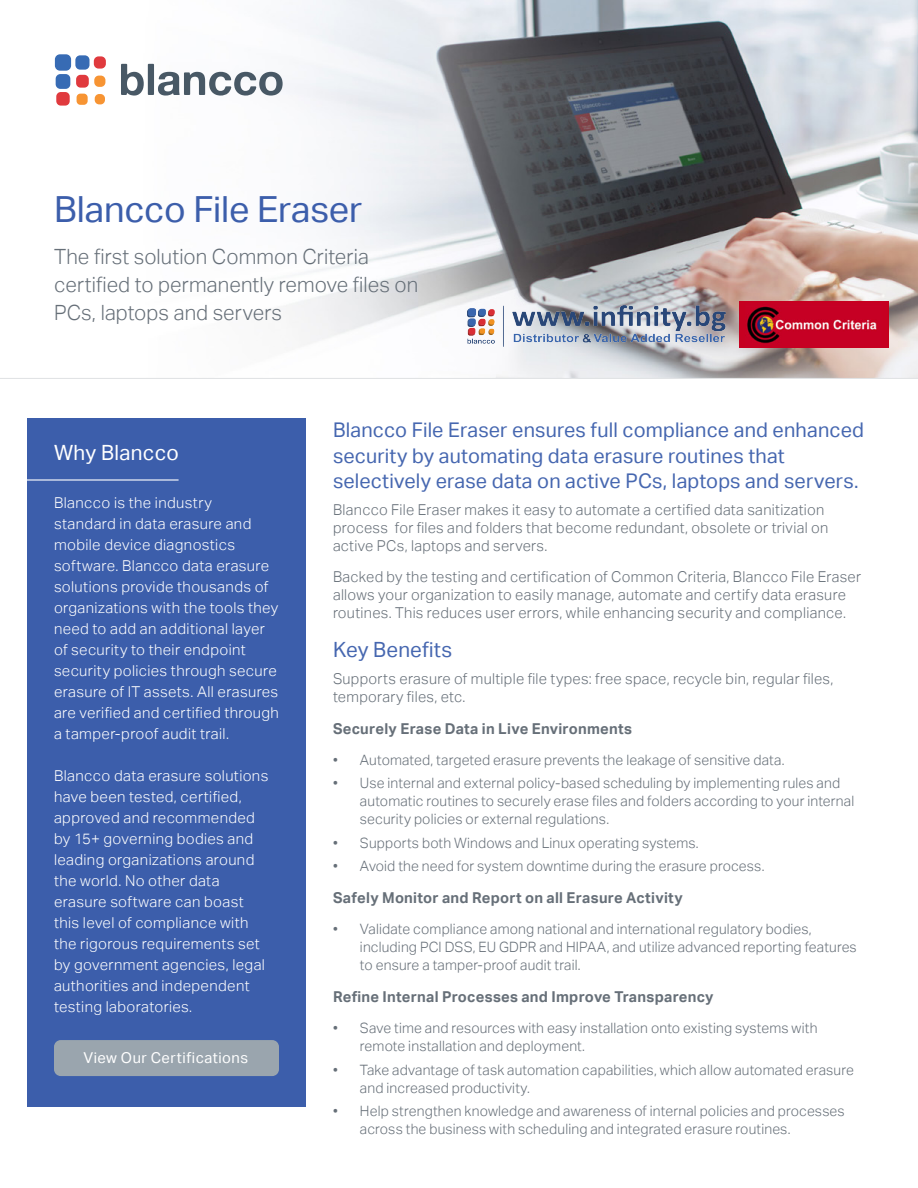
<style>
.page{position:relative;width:918px;height:1188px;background:#fff}
.page>*{position:absolute;margin:0;border:0;box-sizing:border-box;transform-origin:0 0}
.t1{font:36px "Aktiv Grotesk";letter-spacing:-.005em;color:#3c5eab}
.t2{font:300 21px/28.5px "Aktiv Grotesk";letter-spacing:.005em;color:#666f78}
.t3{font:21px "Aktiv Grotesk";letter-spacing:.01em;color:#4667b0}
.t4{font:21px "Aktiv Grotesk";letter-spacing:.015em;color:#fff}
.t5{font:20.25px/25.5px "Aktiv Grotesk";letter-spacing:.01em;color:#4667b0}
.t6{font:300 15px/21px "Aktiv Grotesk";letter-spacing:.025em;color:#fff}
.t7{font:300 15px/18px "Aktiv Grotesk";letter-spacing:.02em;color:#666f78}
.t8{font:700 15px "Aktiv Grotesk";letter-spacing:.02em;color:#666f78}
.t9{font:15px "Aktiv Grotesk";letter-spacing:.035em;color:#fff}
.t10{font:300 14.25px/18px "Aktiv Grotesk";letter-spacing:.01em;color:#666f78}
</style>
<div class="page">
<div style="left:27px;top:418px;width:279px;height:689px;background:#3c5eab"></div>
<hr style="left:27px;top:479px;width:152px;height:2px;background:#fff">
<div style="left:54px;top:1040px;width:225px;height:36px;background:#9aa5ae;border-radius:7px"></div>
<img style="left:54px;top:0;width:864px;height:378px">
<img style="left:740px;top:302px;width:149px;height:46px">
<div style="left:77px;top:94px;width:11px;height:11px;background:#f79433;border-radius:4px"></div>
<div style="left:95px;top:94px;width:10px;height:10px;background:#f79433;border-radius:5px"></div>
<div style="left:94px;top:76px;width:11px;height:11px;background:#f79433;border-radius:5px"></div>
<div style="left:56px;top:74px;width:14px;height:15px;background:#376bb4;border-radius:5px"></div>
<div style="left:55px;top:54px;width:16px;height:17px;background:#376bb4;border-radius:5px"></div>
<div style="left:75px;top:55px;width:15px;height:15px;background:#376bb4;border-radius:5px"></div>
<div style="left:56px;top:92px;width:14px;height:14px;background:#e03a3e;border-radius:4px"></div>
<div style="left:76px;top:75px;width:13px;height:13px;background:#e03a3e;border-radius:4px"></div>
<div style="left:94px;top:56px;width:12px;height:13px;background:#e03a3e;border-radius:5px"></div>
<svg style="left:121px;top:64px;width:23px;height:32px"></svg>
<div style="left:148px;top:64px;width:6px;height:31px;background:#485865"></div>
<svg style="left:158px;top:72px;width:125px;height:24px"></svg>
<hr style="left:0;top:378px;width:918px;height:1px;background:#dfe1e3">
<img style="left:467px;top:306px;width:259px;height:41px">
<h1 class="t1" style="left:54px;top:188px;width:310px">Blancco File Eraser</h1>
<h2 class="t2" style="left:54px;top:242px;width:366px">The first solution Common Criteria certified to permanently remove files on<br>PCs, laptops and servers</h2>
<h2 class="t4" style="left:54px;top:441px;width:126px">Why Blancco</h2>
<p class="t6" style="left:54px;top:493px;width:226px">Blancco is the industry<br>standard in data erasure and mobile device diagnostics software. Blancco data erasure solutions provide thousands of organizations with the tools they need to add an additional layer of security to their endpoint security policies through secure erasure of IT assets. All erasures are verified and certified through a tamper-proof audit trail.</p>
<p class="t6" style="left:54px;top:765px;width:216px">Blancco data erasure solutions have been tested, certified, approved and recommended by 15+ governing bodies and leading organizations around the world. No other data erasure software can boast this level of compliance with the rigorous requirements set by government agencies, legal authorities and independent testing laboratories.</p>
<p class="t9" style="left:83px;top:1049px;width:166px">View Our Certifications</p>
<h3 class="t5" style="left:333px;top:417px;width:533px">Blancco File Eraser ensures full compliance and enhanced security by automating data erasure routines that selectively erase data on active PCs, laptops and servers.</h3>
<p class="t7" style="left:333px;top:501px;width:497px">Blancco File Eraser makes it easy to automate a certified data sanitization process for files and folders that become redundant, obsolete or trivial on active PCs, laptops and servers.</p>
<p class="t7" style="left:333px;top:568px;width:530px">Backed by the testing and certification of Common Criteria, Blancco File Eraser allows your organization to easily manage, automate and certify data erasure routines. This reduces user errors, while enhancing security and compliance.</p>
<h2 class="t3" style="left:333px;top:638px;width:121px">Key Benefits</h2>
<p class="t7" style="left:333px;top:670px;width:502px">Supports erasure of multiple file types: free space, recycle bin, regular files, temporary files, etc.</p>
<p class="t8" style="left:333px;top:720px;width:301px">Securely Erase Data in Live Environments</p>
<p class="t10" style="left:333px;top:751px;width:453px">• Automated, targeted erasure prevents the leakage of sensitive data.</p>
<p class="t10" style="left:360px;top:774px;width:496px;text-indent:-27px">• Use internal and external policy-based scheduling by implementing rules and automatic routines to securely erase files and folders according to your internal security policies or external regulations.</p>
<p class="t10" style="left:333px;top:834px;width:367px">• Supports both Windows and Linux operating systems.</p>
<p class="t10" style="left:333px;top:857px;width:433px">• Avoid the need for system downtime during the erasure process.</p>
<p class="t8" style="left:333px;top:889px;width:351px">Safely Monitor and Report on all Erasure Activity</p>
<p class="t10" style="left:360px;top:920px;width:498px;text-indent:-27px">• Validate compliance among national and international regulatory bodies, including PCI DSS, EU GDPR and HIPAA, and utilize advanced reporting features to ensure a tamper-proof audit trail.</p>
<p class="t8" style="left:333px;top:988px;width:382px">Refine Internal Processes and Improve Transparency</p>
<p class="t10" style="left:360px;top:1019px;width:459px;text-indent:-27px">• Save time and resources with easy installation onto existing systems with remote installation and deployment.</p>
<p class="t10" style="left:360px;top:1061px;width:495px;text-indent:-27px">• Take advantage of task automation capabilities, which allow automated erasure and increased productivity.</p>
<p class="t10" style="left:360px;top:1102px;width:486px;text-indent:-27px">• Help strengthen knowledge and awareness of internal policies and processes across the business with scheduling and integrated erasure routines.</p>
</div>
